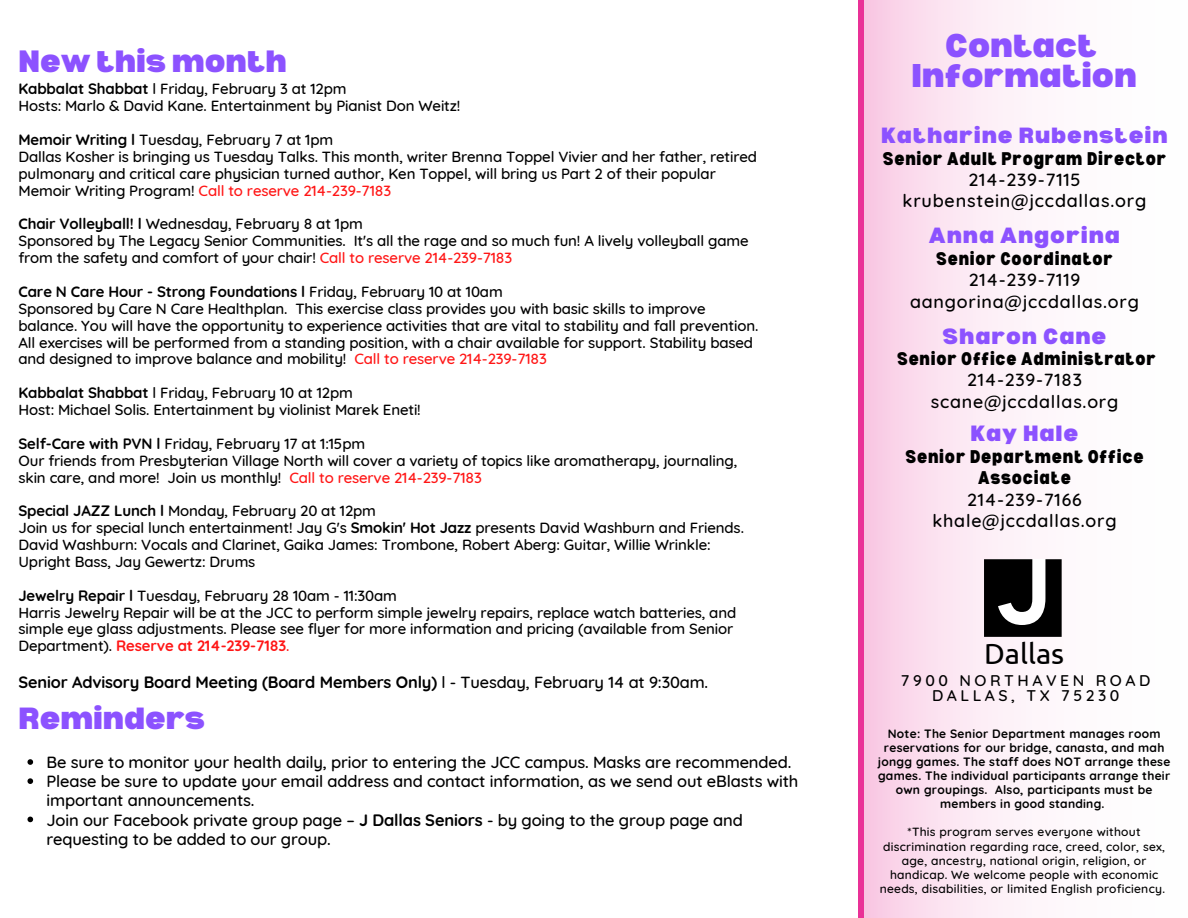
<style>
.page{position:relative;width:1188px;height:918px;background:#fff}
.page>*{position:absolute;margin:0;border:0;box-sizing:border-box;transform-origin:0 0}
.t1{font:900 32.25px/30.3px "Bernoru";color:#8c52ff;text-align:center}
.t2{font:900 30.15px "Bernoru";color:#8c52ff}
.t3{font:900 30px "Bernoru";color:#8c52ff}
.t4{font:29.25px "Ubuntu";color:#000}
.t5{font:900 21.6px "Bernoru";letter-spacing:.045em;color:#8c52ff}
.t6{font:900 semi-condensed 18px/21.3px "Bernoru";letter-spacing:.045em;color:#000;text-align:center}
.t7{font:500 18px/21.3px "Quicksand";letter-spacing:.045em;color:#000;text-align:center}
.t8{font:500 17.85px/21.3px "Quicksand";letter-spacing:.045em;color:#000;text-align:center}
.t9{font:900 semi-condensed 17.85px "Bernoru";letter-spacing:.045em;color:#000}
.t10{font:500 16.5px/19.2px "Quicksand";letter-spacing:-.01em;color:#000}
.t11{font:700 16.35px "Quicksand";letter-spacing:-.01em;color:#000}
.t12{font:500 15.75px/15px "Quicksand";letter-spacing:.225em;color:#000;text-align:center}
.t13{font:500 15px/16.8px "Quicksand";letter-spacing:-.01em;color:#000}
.t14{font:700 12px/14.1px "Quicksand";letter-spacing:.02em;color:#000;text-align:center}
.t15{font:500 12px/14.1px "Quicksand";letter-spacing:.02em;color:#000;text-align:center}
.s1{font-weight:700}
.s2{color:#ff1616}
.s3{font-weight:700;color:#ff1616}
.s4{font-weight:500}
</style>
<div class="page">
<div style="left:859px;top:0;width:329px;height:918px;background:linear-gradient(to right,#fad0e7,#fff)"></div>
<svg style="left:27px;top:759px;width:6px;height:6px"></svg>
<svg style="left:27px;top:778px;width:6px;height:6px"></svg>
<svg style="left:27px;top:817px;width:6px;height:5px"></svg>
<svg style="left:984px;top:559px;width:78px;height:78px"></svg>
<div style="left:858px;top:0;width:5px;height:918px;background:#e93197"></div>
<h2 class="t2" style="left:18px;top:44px;width:270px">New this month</h2>
<p class="t13" style="left:18px;top:80px;width:443px"><span class="s1">Kabbalat Shabbat</span> l Friday, February 3 at 12pm<br>Hosts: Marlo &amp; David Kane. Entertainment by Pianist Don Weitz!</p>
<p class="t13" style="left:18px;top:131px;width:740px"><span class="s1">Memoir Writing l</span> Tuesday, February 7 at 1pm<br>Dallas Kosher is bringing us Tuesday Talks. This month, writer Brenna Toppel Vivier and her father, retired pulmonary and critical care physician turned author, Ken Toppel, will bring us Part 2 of their popular Memoir Writing Program! <span class="s2">Call to reserve 214-239-7183</span></p>
<p class="t13" style="left:18px;top:215px;width:732px"><span class="s1">Chair Volleyball! l</span> Wednesday, February 8 at 1pm<br>Sponsored by The Legacy Senior Communities. It's all the rage and so much fun! A lively volleyball game from the safety and comfort of your chair! <span class="s2">Call to reserve 214-239-7183</span></p>
<p class="t13" style="left:18px;top:283px;width:741px"><span class="s1">Care N Care Hour - Strong Foundations l</span> Friday, February 10 at 10am<br>Sponsored by Care N Care Healthplan. This exercise class provides you with basic skills to improve balance. You will have the opportunity to experience activities that are vital to stability and fall prevention.<br>All exercises will be performed from a standing position, with a chair available for support. Stability based and designed to improve balance and mobility! <span class="s2">Call to reserve 214-239-7183</span></p>
<p class="t13" style="left:18px;top:384px;width:404px"><span class="s1">Kabbalat Shabbat</span> l Friday, February 10 at 12pm<br>Host: Michael Solis. Entertainment by violinist Marek Eneti!</p>
<p class="t13" style="left:18px;top:435px;width:720px"><span class="s1">Self-Care with PVN l</span> Friday, February 17 at 1:15pm<br>Our friends from Presbyterian Village North will cover a variety of topics like aromatherapy, journaling, skin care, and more! Join us monthly! <span class="s2">Call to reserve 214-239-7183</span></p>
<p class="t13" style="left:18px;top:502px;width:727px"><span class="s1">Special JAZZ Lunch l</span> Monday, February 20 at 12pm<br>Join us for special lunch entertainment! Jay G's <span class="s1">Smokin' Hot Jazz</span> presents David Washburn and Friends.<br>David Washburn: Vocals and Clarinet, Gaika James: Trombone, Robert Aberg: Guitar, Willie Wrinkle:<br>Upright Bass, Jay Gewertz: Drums</p>
<p class="t13" style="left:18px;top:587px;width:719px"><span class="s1">Jewelry Repair l</span> Tuesday, February 28 10am - 11:30am<br>Harris Jewelry Repair will be at the JCC to perform simple jewelry repairs, replace watch batteries, and simple eye glass adjustments. Please see flyer for more information and pricing (available from Senior Department). <span class="s3">Reserve at 214-239-7183</span><span class="s2">.</span></p>
<p class="t11" style="left:18px;top:672px;width:691px">Senior Advisory Board Meeting (Board Members Only) <span class="s4">l - Tuesday, February 14 at 9:30am.</span></p>
<h3 class="t3" style="left:18px;top:701px;width:188px">Reminders</h3>
<p class="t10" style="left:47px;top:752px;width:753px">Be sure to monitor your health daily, prior to entering the JCC campus. Masks are recommended.<br>Please be sure to update your email address and contact information, as we send out eBlasts with important announcements.<br>Join our Facebook private group page – <span class="s1">J Dallas Seniors</span> - by going to the group page and requesting to be added to our group.</p>
<h1 class="t1" style="left:912px;top:29px;width:227px">Contact<br>Information</h1>
<h3 class="t5" style="left:881px;top:123px;width:288px">Katharine Rubenstein</h3>
<p class="t6" style="left:883px;top:147px;width:285px">Senior Adult Program Director</p>
<p class="t7" style="left:903px;top:169px;width:245px">214-239-7115 krubenstein@jccdallas.org</p>
<h3 class="t5" style="left:929px;top:223px;width:192px">Anna Angorina</h3>
<p class="t9" style="left:936px;top:248px;width:178px">Senior Coordinator</p>
<p class="t8" style="left:910px;top:269px;width:230px">214-239-7119 aangorina@jccdallas.org</p>
<h3 class="t5" style="left:943px;top:323px;width:165px">Sharon Cane</h3>
<p class="t9" style="left:897px;top:348px;width:260px">Senior Office Administrator</p>
<p class="t8" style="left:931px;top:369px;width:189px">214-239-7183 scane@jccdallas.org</p>
<h3 class="t5" style="left:971px;top:421px;width:109px">Kay Hale</h3>
<p class="t6" style="left:905px;top:445px;width:240px">Senior Department Office<br>Associate</p>
<p class="t8" style="left:932px;top:488px;width:186px">214-239-7166 khale@jccdallas.org</p>
<h3 class="t4" style="left:984px;top:637px;width:82px">Dallas</h3>
<p class="t12" style="left:901px;top:672px;width:251px">7900 NORTHAVEN ROAD<br>DALLAS, TX 75230</p>
<p class="t14" style="left:878px;top:726px;width:294px">Note: The Senior Department manages room reservations for our bridge, canasta, and mah jongg games. The staff does NOT arrange these games. The individual participants arrange their own groupings. Also, participants must be members in good standing.</p>
<p class="t15" style="left:880px;top:825px;width:287px">*This program serves everyone without discrimination regarding race, creed, color, sex, age, ancestry, national origin, religion, or handicap. We welcome people with economic needs, disabilities, or limited English proficiency.</p>
</div>
